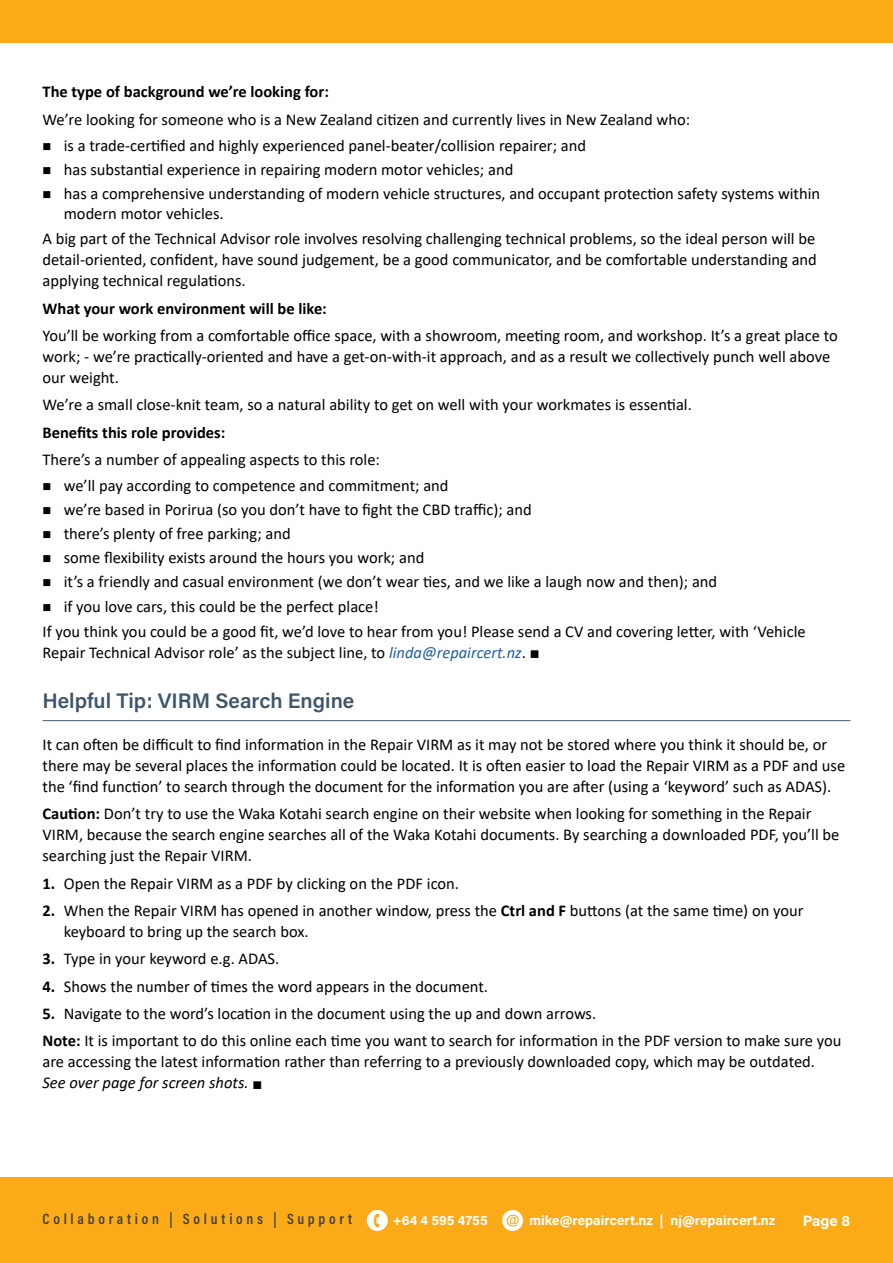
<style>
.page{position:relative;width:893px;height:1263px;background:#fff}
.page>*{position:absolute;margin:0;border:0;box-sizing:border-box;transform-origin:0 0}
.t1{font:600 21px "Acumin Pro";color:#3e556a}
.t2{font:16.5px/21px "Calibri";color:#000}
.t3{font:700 16.5px "Calibri";color:#000}
.t4{font:600 15px "Acumin Pro Cond";letter-spacing:.25em;color:#414042}
.t5{font:700 15px "Acumin Pro";color:#fff}
.t6{font:700 13.5px "Acumin Pro";color:#fff}
.s1{font-style:italic;color:#215e9e}
.s2{font-weight:700}
.s3{font-style:italic}
</style>
<div class="page">
<div style="left:0;top:0;width:893px;height:43px;background:#fbab18"></div>
<div style="left:0;top:1178px;width:893px;height:85px;background:#fbab18"></div>
<div style="left:367px;top:1210px;width:21px;height:21px;background:#fff;border-radius:50%"></div>
<svg style="left:374px;top:1214px;width:5px;height:13px"></svg>
<div style="left:502px;top:1210px;width:21px;height:21px;background:#fff;border-radius:50%"></div>
<svg style="left:507px;top:1215px;width:12px;height:11px"></svg>
<hr style="left:43px;top:720px;width:807px;height:1px;background:#3e556a">
<p class="t3" style="left:43px;top:80px;width:288px">The type of background we’re looking for:</p>
<p class="t2" style="left:64px;top:106px;width:628px;line-height:26.2px;text-indent:-21px">We’re looking for someone who is a New Zealand citizen and currently lives in New Zealand who: is a trade-certified and highly experienced panel-beater/collision repairer; and</p>
<p class="t2" style="left:64px;top:157px;width:758px;line-height:24px">has substantial experience in repairing modern motor vehicles; and<br>has a comprehensive understanding of modern vehicle structures, and occupant protection safety systems within</p>
<p class="t2" style="left:43px;top:200px;width:774px;line-height:25.2px;text-indent:21px">modern motor vehicles.<br>A big part of the Technical Advisor role involves resolving challenging technical problems, so the ideal person will be</p>
<p class="t2" style="left:43px;top:249px;width:776px">detail-oriented, confident, have sound judgement, be a good communicator, and be comfortable understanding and applying technical regulations.</p>
<p class="t3" style="left:43px;top:296px;width:286px">What your work environment will be like:</p>
<p class="t2" style="left:43px;top:324px;width:797px">You’ll be working from a comfortable office space, with a showroom, meeting room, and workshop. It’s a great place to work; - we’re practically-oriented and have a get-on-with-it approach, and as a result we collectively punch well above our weight.</p>
<p class="t2" style="left:43px;top:394px;width:651px">We’re a small close-knit team, so a natural ability to get on well with your workmates is essential.</p>
<p class="t3" style="left:43px;top:420px;width:184px">Benefits this role provides:</p>
<p class="t2" style="left:64px;top:446px;width:386px;line-height:26.2px;text-indent:-21px">There’s a number of appealing aspects to this role:<br>we’ll pay according to competence and commitment; and</p>
<p class="t2" style="left:64px;top:499px;width:469px">we’re based in Porirua (so you don’t have to fight the CBD traffic); and</p>
<p class="t2" style="left:64px;top:523px;width:228px">there’s plenty of free parking; and</p>
<p class="t2" style="left:64px;top:547px;width:362px">some flexibility exists around the hours you work; and</p>
<p class="t2" style="left:64px;top:571px;width:655px">it’s a friendly and casual environment (we don’t wear ties, and we like a laugh now and then); and</p>
<p class="t2" style="left:64px;top:595px;width:317px">if you love cars, this could be the perfect place!</p>
<p class="t2" style="left:43px;top:620px;width:765px">If you think you could be a good fit, we’d love to hear from you! Please send a CV and covering letter, with ‘Vehicle</p>
<p class="t2" style="left:43px;top:641px;width:498px">Repair Technical Advisor role’ as the subject line, to <span class="s1">linda@repaircert.nz</span>. ■</p>
<p class="t1" style="left:43px;top:685px;width:313px">Helpful Tip: VIRM Search Engine</p>
<p class="t2" style="left:43px;top:733px;width:804px">It can often be difficult to find information in the Repair VIRM as it may not be stored where you think it should be, or there may be several places the information could be located. It is often easier to load the Repair VIRM as a PDF and use the ‘find function’ to search through the document for the information you are after (using a ‘keyword’ such as ADAS).</p>
<p class="t2" style="left:43px;top:803px;width:798px"><span class="s2">Caution:</span> Don’t try to use the Waka Kotahi search engine on their website when looking for something in the Repair<br>VIRM, because the search engine searches all of the Waka Kotahi documents. By searching a downloaded PDF, you’ll be searching just the Repair VIRM.</p>
<p class="t2" style="left:43px;top:872px;width:418px"><span class="s2">1.</span> Open the Repair VIRM as a PDF by clicking on the PDF icon.</p>
<p class="t2" style="left:64px;top:899px;width:741px;text-indent:-21px"><span class="s2">2.</span> When the Repair VIRM has opened in another window, press the <span class="s2">Ctrl and F</span> buttons (at the same time) on your keyboard to bring up the search box.</p>
<p class="t2" style="left:43px;top:948px;width:238px"><span class="s2">3.</span> Type in your keyword e.g. ADAS.</p>
<p class="t2" style="left:43px;top:975px;width:447px"><span class="s2">4.</span> Shows the number of times the word appears in the document.</p>
<p class="t2" style="left:43px;top:999px;width:800px;line-height:27.3px"><span class="s2">5.</span> Navigate to the word’s location in the document using the up and down arrows.<br><span class="s2">Note:</span> It is important to do this online each time you want to search for information in the PDF version to make sure you</p>
<p class="t2" style="left:43px;top:1051px;width:774px">are accessing the latest information rather than referring to a previously downloaded copy, which may be outdated.<br><span class="s3">See over page for screen shots.</span> ■</p>
<p class="t4" style="left:43px;top:1209px;width:311px">Collaboration | Solutions | Support</p>
<p class="t6" style="left:392px;top:1210px;width:97px">+64 4 595 4755</p>
<p class="t6" style="left:529px;top:1210px;width:247px">mike@repaircert.nz | nj@repaircert.nz</p>
<p class="t5" style="left:803px;top:1210px;width:49px">Page 8</p>
</div>
